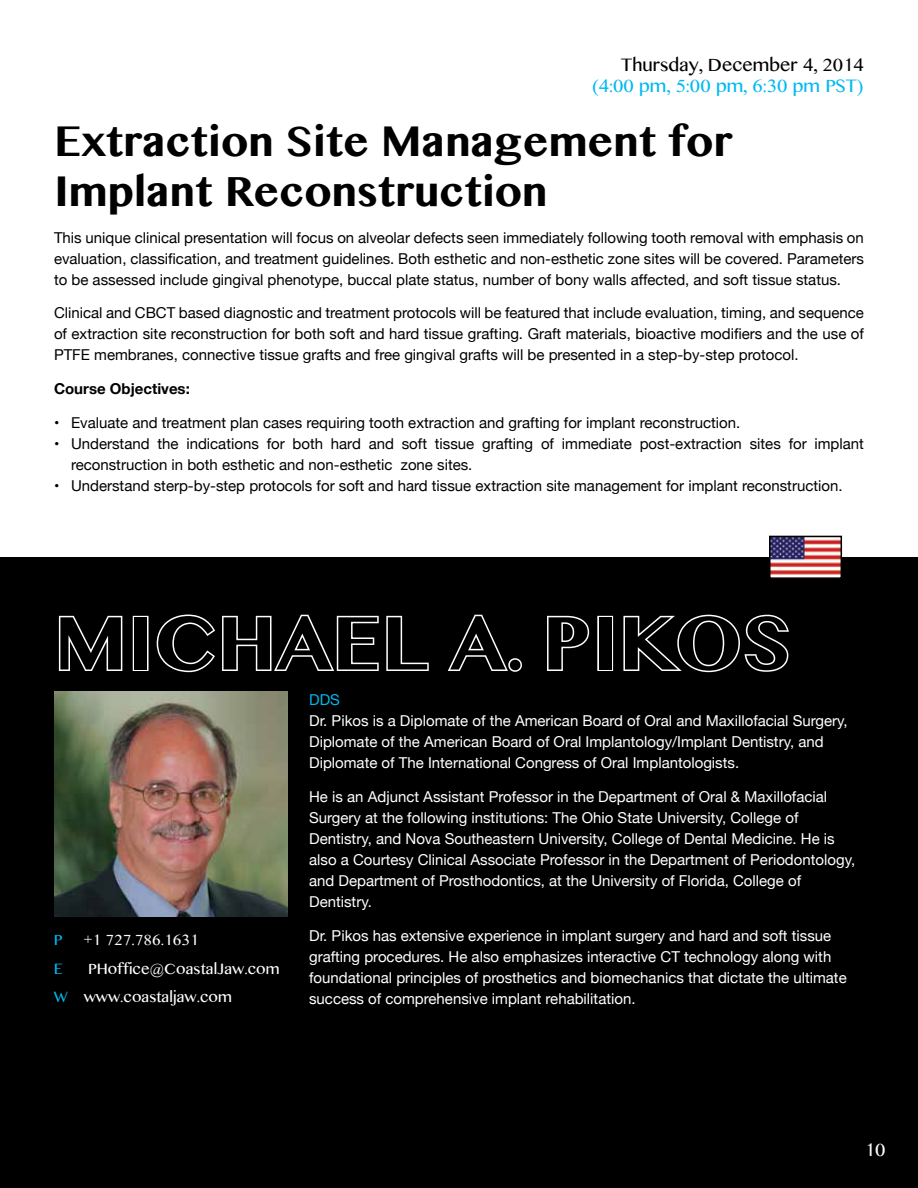
<style>
.page{position:relative;width:918px;height:1188px;background:#fff}
.page>*{position:absolute;margin:0;border:0;box-sizing:border-box;transform-origin:0 0}
.t1{font:700 75px "Bangla MN";color:#000}
.t2{font:700 42px/50.4px "Bangla MN";color:#000}
.t3{font:18px "Bangla MN";color:#00b9f1}
.t4{font:18px "Bangla MN";color:#000}
.t5{font:18px "Bangla MN";color:#fff}
.t6{font:15px/21px "Helvetica Neue";color:#000;text-align:justify}
.t7{font:15px/21px "Helvetica Neue";color:#fff}
.t8{font:15px/28.2px "Bangla MN";color:#fff}
.t9{font:700 15px "Helvetica Neue";color:#000}
.t10{font:15px "Helvetica Neue";color:#00b9f1}
.t11{font:15px "Bangla MN";color:#00b9f1}
.s1{color:#00b9f1}
</style>
<div class="page">
<div style="left:0;top:557px;width:918px;height:631px;background:#000"></div>
<img style="left:772px;top:539px;width:67px;height:37px">
<div style="left:769px;top:536px;width:73px;height:43px;border:2px solid #000"></div>
<img style="left:54px;top:691px;width:234px;height:225px">
<svg style="left:58px;top:615px;width:65px;height:56px"></svg>
<div style="left:133px;top:616px;width:16px;height:55px;border:3px solid #fff"></div>
<svg style="left:156px;top:614px;width:273px;height:59px"></svg>
<svg style="left:447px;top:614px;width:75px;height:58px"></svg>
<svg style="left:547px;top:615px;width:43px;height:56px"></svg>
<div style="left:597px;top:616px;width:16px;height:55px;border:3px solid #fff"></div>
<svg style="left:623px;top:614px;width:166px;height:59px"></svg>
<p class="t4" style="left:621px;top:53px;width:245px">Thursday, December 4, 2014</p>
<p class="t3" style="left:592px;top:74px;width:274px">(4:00 pm, 5:00 pm, 6:30 pm PST)</p>
<h2 class="t2" style="left:54px;top:117px;width:680px">Extraction Site Management for<br>I mplant Reconstruction</h2>
<p class="t6" style="left:54px;top:228px;width:812px">This unique clinical presentation will focus on alveolar defects seen immediately following tooth removal with emphasis on evaluation, classification, and treatment guidelines. Both esthetic and non-esthetic zone sites will be covered. Parameters to be assessed include gingival phenotype, buccal plate status, number of bony walls affected, and soft tissue status.</p>
<p class="t6" style="left:54px;top:303px;width:811px">Clinical and CBCT based diagnostic and treatment protocols will be featured that include evaluation, timing, and sequence of extraction site reconstruction for both soft and hard tissue grafting. Graft materials, bioactive modifiers and the use of PTFE membranes, connective tissue grafts and free gingival grafts will be presented in a step-by-step protocol.</p>
<p class="t9" style="left:54px;top:377px;width:137px">Course Objectives:</p>
<p class="t6" style="left:54px;top:413px;width:688px">• Evaluate and treatment plan cases requiring tooth extraction and grafting for implant reconstruction.</p>
<p class="t6" style="left:71px;top:434px;width:794px;text-indent:-17px">• Understand the indications for both hard and soft tissue grafting of immediate post-extraction sites for implant reconstruction in both esthetic and non-esthetic zone sites.</p>
<p class="t6" style="left:54px;top:476px;width:790px">• Understand sterp-by-step protocols for soft and hard tissue extraction site management for implant reconstruction.</p>
<h1 class="t1" style="left:54px;top:594px;width:739px">Michael A. Pikos</h1>
<p class="t11" style="left:54px;top:930px;width:10px">P</p>
<p class="t8" style="left:84px;top:926px;width:116px">+1 727.786.1631</p>
<p class="t11" style="left:54px;top:959px;width:10px">E</p>
<p class="t8" style="left:54px;top:954px;width:227px;text-indent:34px">PHoffice@CoastalJaw.com<br><span class="s1">W</span> www.coastaljaw.com</p>
<p class="t10" style="left:309px;top:689px;width:32px">DDS</p>
<p class="t7" style="left:309px;top:711px;width:540px">Dr. Pikos is a Diplomate of the American Board of Oral and Maxillofacial Surgery,<br>Diplomate of the American Board of Oral Implantology/Implant Dentistry, and<br>Diplomate of The International Congress of Oral Implantologists.</p>
<p class="t7" style="left:309px;top:787px;width:548px">He is an Adjunct Assistant Professor in the Department of Oral &amp; Maxillofacial Surgery at the following institutions: The Ohio State University, College of Dentistry, and Nova Southeastern University, College of Dental Medicine. He is also a Courtesy Clinical Associate Professor in the Department of Periodontology, and Department of Prosthodontics, at the University of Florida, College of Dentistry.</p>
<p class="t7" style="left:309px;top:926px;width:539px">Dr. Pikos has extensive experience in implant surgery and hard and soft tissue grafting procedures. He also emphasizes interactive CT technology along with foundational principles of prosthetics and biomechanics that dictate the ultimate success of comprehensive implant rehabilitation.</p>
<p class="t5" style="left:865px;top:1138px;width:22px">10</p>
</div>
